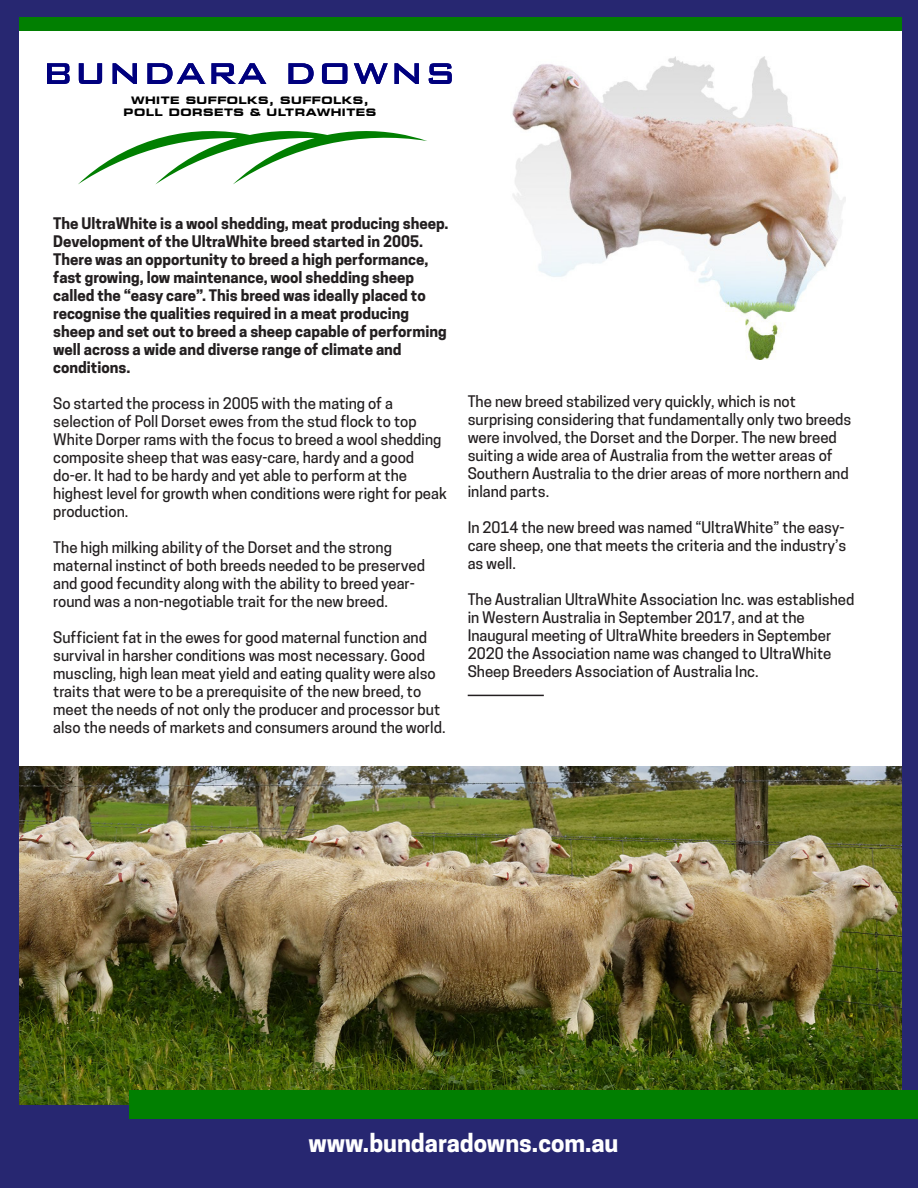
<style>
.page{position:relative;width:918px;height:1188px;background:#272771}
.page>*{position:absolute;margin:0;border:0;box-sizing:border-box;transform-origin:0 0}
.t1{font:700 24px "Cooper Hewitt";color:#fff}
.t2{font:500 15px/18px "Cooper Hewitt";color:#231f20}
.t3{font:700 15px/18px "Cooper Hewitt";color:#231f20}
.t4{font:700 expanded 10.2px/12.3px "Square 721 BT";letter-spacing:.05em;color:#000;text-align:center}
</style>
<div class="page">
<div style="left:19px;top:17px;width:882px;height:1088px;background:#fff"></div>
<img style="left:512px;top:57px;width:333px;height:302px">
<img style="left:19px;top:767px;width:882px;height:338px">
<div style="left:130px;top:1090px;width:788px;height:29px;background:#017f01"></div>
<svg style="left:47px;top:63px;width:405px;height:21px"></svg>
<svg style="left:78px;top:131px;width:349px;height:53px"></svg>
<div style="left:19px;top:17px;width:882px;height:13px;background:#017f01"></div>
<hr style="left:468px;top:695px;width:76px;height:1px;background:#231f20">
<p class="t4" style="left:124px;top:94px;width:254px">WHITE SUFFOLKS, SUFFOLKS,<br>POLL DORSETS &amp; ULTRAWHITES</p>
<p class="t3" style="left:53px;top:214px;width:397px">The UltraWhite is a wool shedding, meat producing sheep.<br>Development of the UltraWhite breed started in 2005.<br>There was an opportunity to breed a high performance, fast growing, low maintenance, wool shedding sheep called the “easy care”. This breed was ideally placed to recognise the qualities required in a meat producing sheep and set out to breed a sheep capable of performing well across a wide and diverse range of climate and conditions.</p>
<p class="t2" style="left:53px;top:394px;width:395px">So started the process in 2005 with the mating of a selection of Poll Dorset ewes from the stud flock to top White Dorper rams with the focus to breed a wool shedding composite sheep that was easy-care, hardy and a good do-er. It had to be hardy and yet able to perform at the highest level for growth when conditions were right for peak production.</p>
<p class="t2" style="left:53px;top:538px;width:373px">The high milking ability of the Dorset and the strong maternal instinct of both breeds needed to be preserved and good fecundity along with the ability to breed year&shy;round was a non-negotiable trait for the new breed.</p>
<p class="t2" style="left:53px;top:628px;width:394px">Sufficient fat in the ewes for good maternal function and survival in harsher conditions was most necessary. Good muscling, high lean meat yield and eating quality were also traits that were to be a prerequisite of the new breed, to meet the needs of not only the producer and processor but also the needs of markets and consumers around the world.</p>
<p class="t2" style="left:468px;top:392px;width:385px">The new breed stabilized very quickly, which is not surprising considering that fundamentally only two breeds were involved, the Dorset and the Dorper. The new breed suiting a wide area of Australia from the wetter areas of Southern Australia to the drier areas of more northern and inland parts.</p>
<p class="t2" style="left:468px;top:518px;width:380px">In 2014 the new breed was named “UltraWhite” the easy&shy;care sheep, one that meets the criteria and the industry’s as well.</p>
<p class="t2" style="left:468px;top:590px;width:388px">The Australian UltraWhite Association Inc. was established in Western Australia in September 2017, and at the Inaugural meeting of UltraWhite breeders in September 2020 the Association name was changed to UltraWhite Sheep Breeders Association of Australia Inc.</p>
<p class="t1" style="left:308px;top:1129px;width:312px">www.bundaradowns.com.au</p>
</div>
